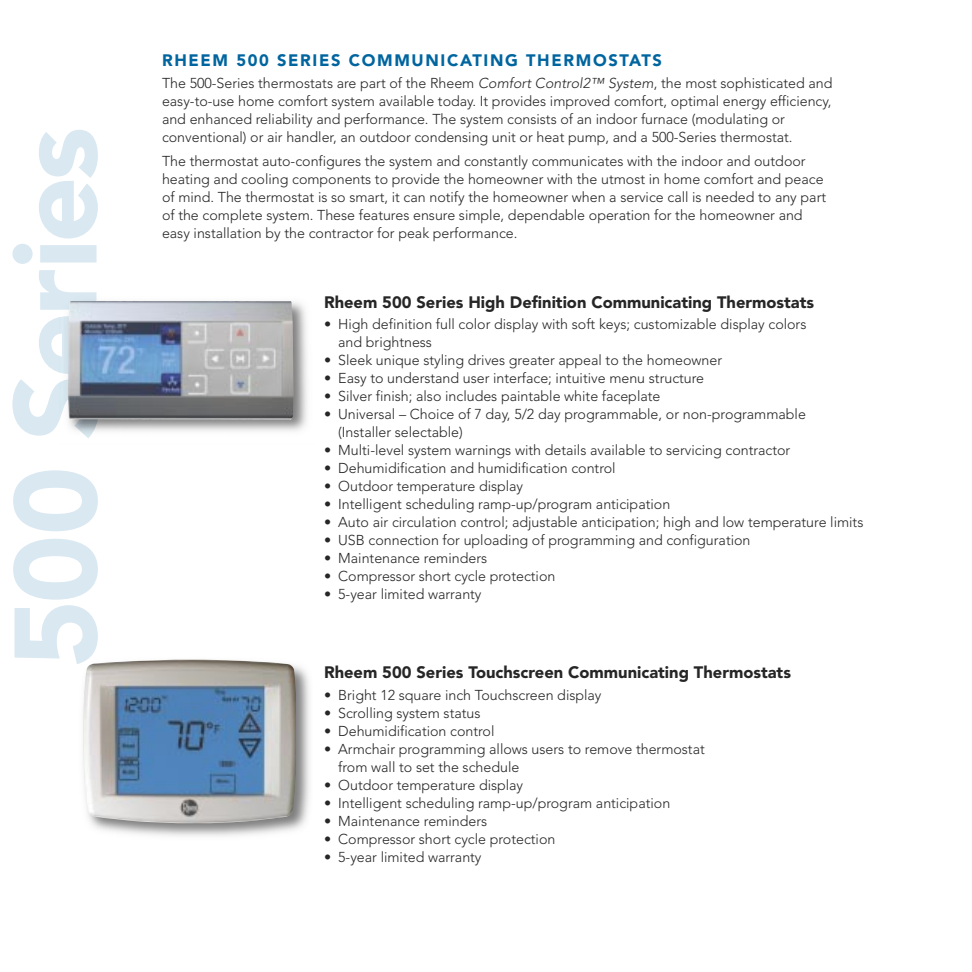
<style>
.page{position:relative;width:972px;height:972px;background:#fff}
.page>*{position:absolute;margin:0;border:0;box-sizing:border-box;transform-origin:0 0}
.t1{font:900 115.8px "Avenir";letter-spacing:-.035em;color:#d9e8f1}
.t2{font:900 16.5px "Avenir";color:#272627}
.t3{font:900 16.5px "Avenir";letter-spacing:.1em;color:#00659f}
.t4{font:300 14.25px/18px "Avenir";color:#272627}
</style>
<div class="page">
<img style="left:92px;top:666px;width:218px;height:170px">
<img style="left:75px;top:650px;width:20px;height:14px">
<img style="left:83px;top:659px;width:212px;height:165px">
<img style="left:96px;top:292px;width:211px;height:139px">
<img style="left:60px;top:316px;width:39px;height:122px">
<img style="left:68px;top:301px;width:225px;height:118px">
<h1 class="t1" style="left:8px;top:668px;width:542px;rotate:-90deg">500 Series</h1>
<p class="t3" style="left:162px;top:54px;width:502px">RHEEM 500 SERIES COMMUNICATING THERMOSTATS</p>
<p class="t4" style="left:162px;top:75px;width:672px">The 500-Series thermostats are part of the Rheem Comfort Control2™ System, the most sophisticated and easy-to-use home comfort system available today. It provides improved comfort, optimal energy efficiency, and enhanced reliability and performance. The system consists of an indoor furnace (modulating or conventional) or air handler, an outdoor condensing unit or heat pump, and a 500-Series thermostat.</p>
<p class="t4" style="left:162px;top:153px;width:666px">The thermostat auto-configures the system and constantly communicates with the indoor and outdoor heating and cooling components to provide the homeowner with the utmost in home comfort and peace of mind. The thermostat is so smart, it can notify the homeowner when a service call is needed to any part of the complete system. These features ensure simple, dependable operation for the homeowner and easy installation by the contractor for peak performance.</p>
<p class="t2" style="left:324px;top:295px;width:492px">Rheem 500 Series High Definition Communicating Thermostats</p>
<p class="t4" style="left:338px;top:317px;width:470px;text-indent:-14px">• High definition full color display with soft keys; customizable display colors and brightness</p>
<p class="t4" style="left:324px;top:353px;width:400px">• Sleek unique styling drives greater appeal to the homeowner</p>
<p class="t4" style="left:324px;top:371px;width:382px">• Easy to understand user interface; intuitive menu structure</p>
<p class="t4" style="left:324px;top:389px;width:338px">• Silver finish; also includes paintable white faceplate</p>
<p class="t4" style="left:338px;top:407px;width:469px;text-indent:-14px">• Universal – Choice of 7 day, 5/2 day programmable, or non-programmable (Installer selectable)</p>
<p class="t4" style="left:324px;top:443px;width:468px">• Multi-level system warnings with details available to servicing contractor</p>
<p class="t4" style="left:324px;top:461px;width:293px">• Dehumidification and humidification control</p>
<p class="t4" style="left:324px;top:479px;width:201px">• Outdoor temperature display</p>
<p class="t4" style="left:324px;top:497px;width:348px">• Intelligent scheduling ramp-up/program anticipation</p>
<p class="t4" style="left:324px;top:515px;width:541px">• Auto air circulation control; adjustable anticipation; high and low temperature limits</p>
<p class="t4" style="left:324px;top:533px;width:428px">• USB connection for uploading of programming and configuration</p>
<p class="t4" style="left:324px;top:551px;width:165px">• Maintenance reminders</p>
<p class="t4" style="left:324px;top:569px;width:233px">• Compressor short cycle protection</p>
<p class="t4" style="left:324px;top:587px;width:159px">• 5-year limited warranty</p>
<p class="t2" style="left:324px;top:666px;width:468px">Rheem 500 Series Touchscreen Communicating Thermostats</p>
<p class="t4" style="left:324px;top:687px;width:279px">• Bright 12 square inch Touchscreen display</p>
<p class="t4" style="left:324px;top:705px;width:158px">• Scrolling system status</p>
<p class="t4" style="left:324px;top:723px;width:172px">• Dehumidification control</p>
<p class="t4" style="left:338px;top:741px;width:368px;text-indent:-14px">• Armchair programming allows users to remove thermostat from wall to set the schedule</p>
<p class="t4" style="left:324px;top:777px;width:201px">• Outdoor temperature display</p>
<p class="t4" style="left:324px;top:795px;width:348px">• Intelligent scheduling ramp-up/program anticipation</p>
<p class="t4" style="left:324px;top:813px;width:165px">• Maintenance reminders</p>
<p class="t4" style="left:324px;top:831px;width:233px">• Compressor short cycle protection</p>
<p class="t4" style="left:324px;top:849px;width:159px">• 5-year limited warranty</p>
</div>
